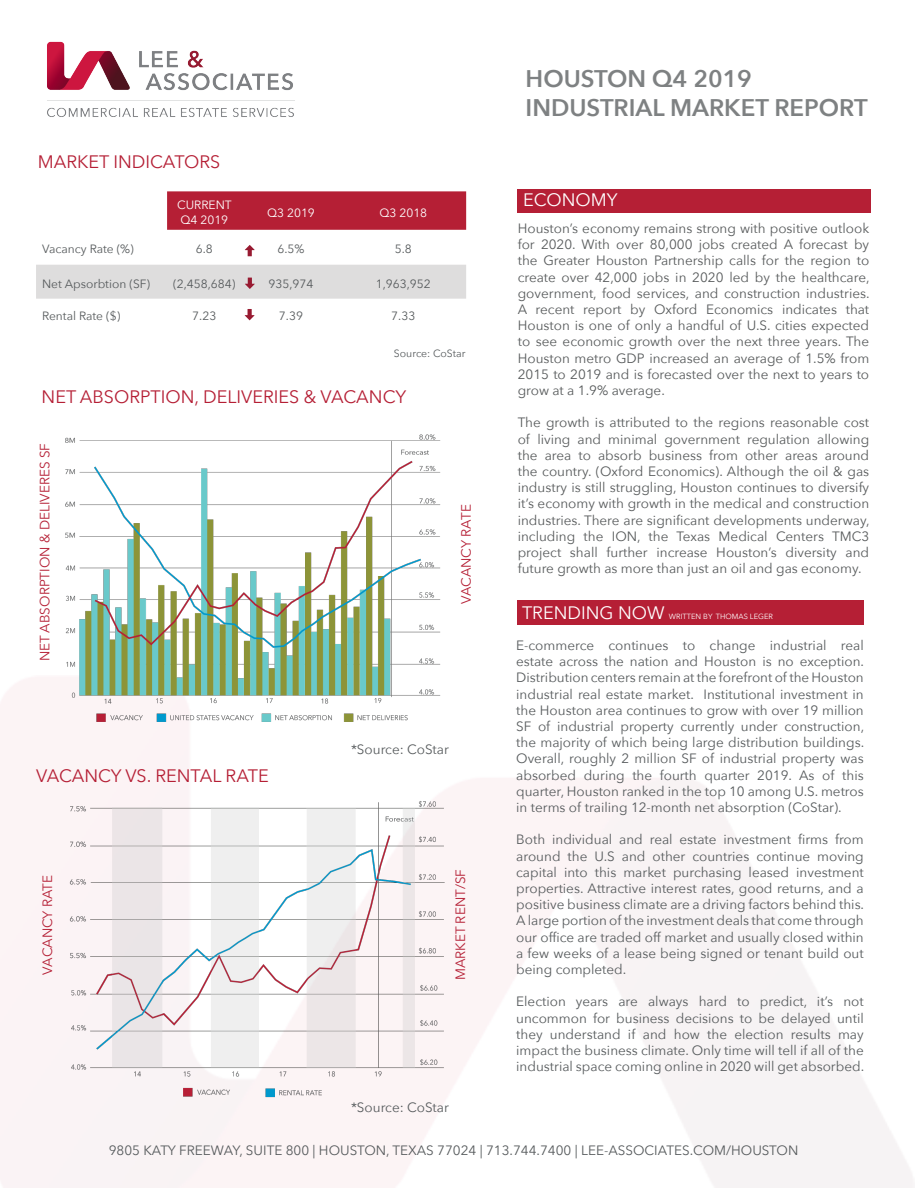
<style>
.page{position:relative;width:918px;height:1188px;background:#fff}
.page>*{position:absolute;margin:0;border:0;box-sizing:border-box;transform-origin:0 0}
.t1{font:600 24px "Avenir Next";color:#7e8182}
.t2{font:18px "Avenir Next";color:#b51f35}
.t3{font:18px "Avenir Next";color:#fff}
.t4{font:13.5px/16.2px "Avenir Next";color:#565a5c;text-align:justify}
.t5{font:13.5px/16.2px "Avenir Next";color:#575a5b;text-align:justify}
.t6{font:13.5px "Avenir Next";color:#b51f35}
.t7{font:12px "Avenir Next";color:#565a5c}
.t8{font:12px "Avenir Next";color:#fff}
.t9{font:10.5px "Avenir Next";color:#565a5c}
.t10{font:7.5px "Avenir Next";color:#fff}
</style>
<div class="page">
<img style="left:47px;top:41px;width:248px;height:76px">
<div style="left:518px;top:189px;width:353px;height:24px;background:#b51f35"></div>
<div style="left:518px;top:600px;width:346px;height:25px;background:#b51f35"></div>
<div style="left:167px;top:191px;width:299px;height:39px;background:#b51f35"></div>
<div style="left:36px;top:265px;width:430px;height:34px;background:#dedddd"></div>
<svg style="left:245px;top:309px;width:9px;height:11px"></svg>
<svg style="left:245px;top:245px;width:10px;height:11px"></svg>
<img style="left:44px;top:795px;width:421px;height:303px">
<img style="left:45px;top:434px;width:396px;height:297px">
<p class="t2" style="left:38px;top:146px;width:184px">MARKET INDICATORS</p>
<p class="t8" style="left:177px;top:195px;width:56px">CURRENT</p>
<p class="t8" style="left:180px;top:209px;width:49px">Q4 2019</p>
<p class="t8" style="left:267px;top:202px;width:49px">Q3 2019</p>
<p class="t8" style="left:379px;top:202px;width:49px">Q3 2018</p>
<p class="t7" style="left:42px;top:239px;width:93px">Vacancy Rate (%)</p>
<p class="t7" style="left:196px;top:239px;width:19px">6.8</p>
<p class="t7" style="left:277px;top:239px;width:29px">6.5%</p>
<p class="t7" style="left:395px;top:239px;width:19px">5.8</p>
<p class="t7" style="left:42px;top:273px;width:110px">Net Apsorbtion (SF)</p>
<p class="t7" style="left:173px;top:273px;width:64px">(2,458,684)</p>
<p class="t7" style="left:269px;top:273px;width:46px">935,974</p>
<p class="t7" style="left:376px;top:273px;width:56px">1,963,952</p>
<p class="t7" style="left:42px;top:306px;width:80px">Rental Rate ($)</p>
<p class="t7" style="left:192px;top:306px;width:25px">7.23</p>
<p class="t7" style="left:279px;top:306px;width:25px">7.39</p>
<p class="t7" style="left:391px;top:306px;width:25px">7.33</p>
<p class="t9" style="left:394px;top:344px;width:73px">Source: CoStar</p>
<p class="t2" style="left:42px;top:381px;width:366px">NET ABSORPTION, DELIVERIES &amp; VACANCY</p>
<p class="t6" style="left:33px;top:661px;width:220px;rotate:-90deg">NET ABSORPTION &amp; DELIVERES SF</p>
<p class="t6" style="left:455px;top:604px;width:101px;rotate:-90deg">VACANCY RATE</p>
<p class="t2" style="left:36px;top:760px;width:234px">VACANCY VS. RENTAL RATE</p>
<p class="t4" style="left:351px;top:741px;width:99px">*Source: CoStar</p>
<p class="t6" style="left:36px;top:975px;width:101px;rotate:-90deg">VACANCY RATE</p>
<p class="t6" style="left:449px;top:980px;width:112px;rotate:-90deg">MARKET RENT/SF</p>
<p class="t4" style="left:351px;top:1099px;width:99px">*Source: CoStar</p>
<p class="t1" style="left:526px;top:58px;width:228px">HOUSTON Q4 2019</p>
<p class="t1" style="left:526px;top:87px;width:344px">INDUSTRIAL MARKET REPORT</p>
<p class="t3" style="left:523px;top:185px;width:96px">ECONOMY</p>
<p class="t5" style="left:518px;top:220px;width:353px">Houston’s economy remains strong with positive outlook for 2020. With over 80,000 jobs created A forecast by the Greater Houston Partnership calls for the region to create over 42,000 jobs in 2020 led by the healthcare, government, food services, and construction industries.<br>A recent report by Oxford Economics indicates that Houston is one of only a handful of U.S. cities expected to see economic growth over the next three years. The Houston metro GDP increased an average of 1.5% from 2015 to 2019 and is forecasted over the next to years to grow at a 1.9% average.</p>
<p class="t5" style="left:518px;top:414px;width:353px">The growth is attributed to the regions reasonable cost of living and minimal government regulation allowing the area to absorb business from other areas around the country. (Oxford Economics). Although the oil &amp; gas industry is still struggling, Houston continues to diversify it’s economy with growth in the medical and construction industries. There are significant developments underway, including the ION, the Texas Medical Centers TMC3 project shall further increase Houston’s diversity and future growth as more than just an oil and gas economy.</p>
<p class="t3" style="left:522px;top:598px;width:144px">TRENDING NOW</p>
<p class="t10" style="left:669px;top:610px;width:106px">WRITTEN BY THOMAS LEGER</p>
<p class="t4" style="left:516px;top:637px;width:349px">E-commerce continues to change industrial real estate across the nation and Houston is no exception.<br>Distribution centers remain at the forefront of the Houston industrial real estate market. Institutional investment in the Houston area continues to grow with over 19 million SF of industrial property currently under construction, the majority of which being large distribution buildings.<br>Overall, roughly 2 million SF of industrial property was absorbed during the fourth quarter 2019. As of this quarter, Houston ranked in the top 10 among U.S. metros in terms of trailing 12-month net absorption (CoStar).</p>
<p class="t4" style="left:516px;top:831px;width:349px">Both individual and real estate investment firms from around the U.S and other countries continue moving capital into this market purchasing leased investment properties. Attractive interest rates, good returns, and a positive business climate are a driving factors behind this.<br>A large portion of the investment deals that come through our office are traded off market and usually closed within a few weeks of a lease being signed or tenant build out being completed.</p>
<p class="t4" style="left:516px;top:993px;width:349px">Election years are always hard to predict, it’s not uncommon for business decisions to be delayed until they understand if and how the election results may impact the business climate. Only time will tell if all of the industrial space coming online in 2020 will get absorbed.</p>
<p class="t4" style="left:109px;top:1142px;width:691px">9805 KATY FREEWAY, SUITE 800 | HOUSTON, TEXAS 77024 | 713.744.7400 | LEE-ASSOCIATES.COM/HOUSTON</p>
</div>
